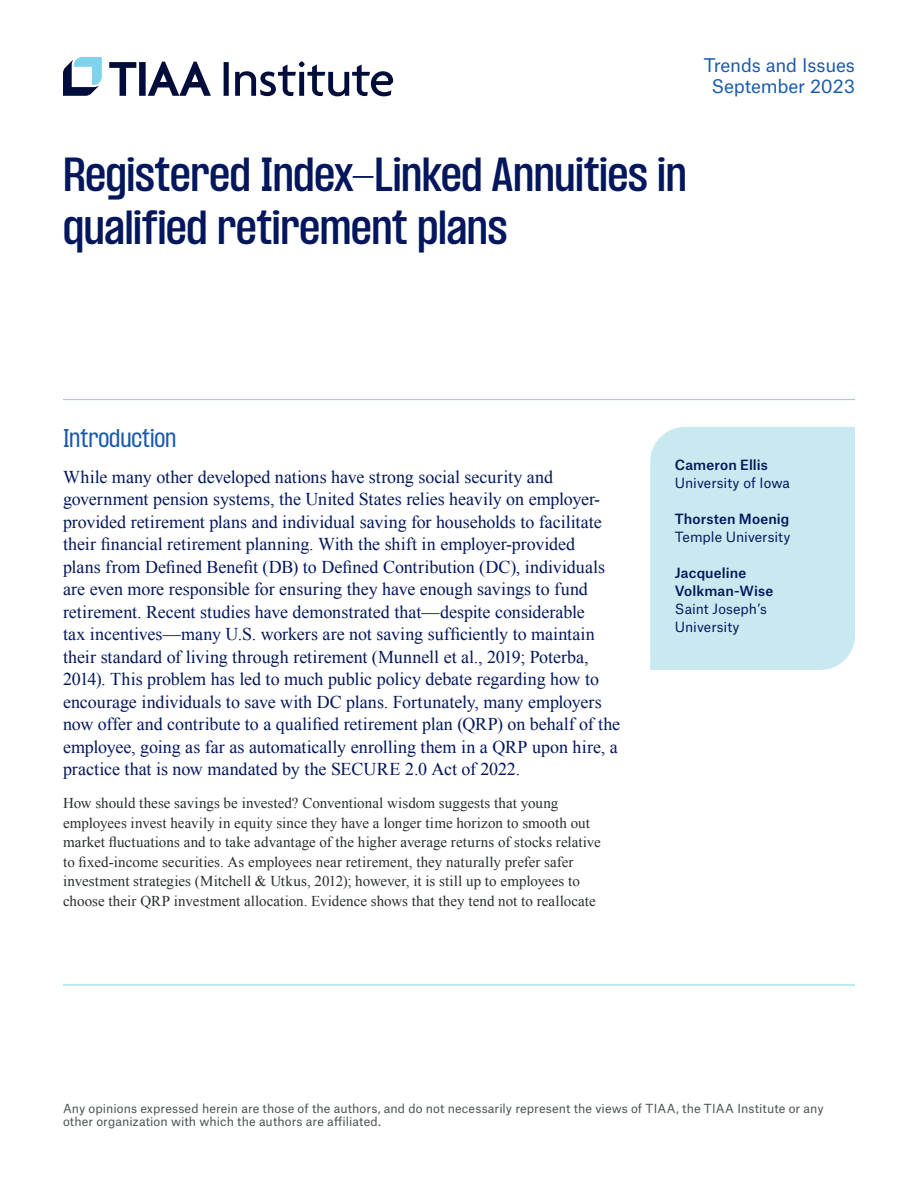
<style>
.page{position:relative;width:918px;height:1188px;background:#fff}
.page>*{position:absolute;margin:0;border:0;box-sizing:border-box;transform-origin:0 0}
.t1{font:600 condensed 42px/52.5px "PP Formula";letter-spacing:-.01em;color:#04175c}
.Blue_Subhead{font:condensed 22.5px "PP Formula";color:#185aaa}
.Intro{font:18px/22.5px "Times New Roman";color:#04175c}
.Issue{font:18px "Atlas Grotesk";letter-spacing:-.01em;color:#185aaa}
.Body_Copy{font:15px/19.5px "Times New Roman";letter-spacing:.005em;color:#282d2d}
.t2{font:13.5px/18px "Atlas Grotesk";color:#04175c}
.t3{font:500 13.5px/18px "Atlas Grotesk";letter-spacing:.01em;color:#04175c}
.t4{font:12px/12.8px "Atlas Grotesk";letter-spacing:.005em;color:#485153}
</style>
<div class="page">
<hr style="left:63px;top:399px;width:792px;height:1px;background:#7fd3ec">
<svg style="left:224px;top:61px;width:169px;height:35px"></svg>
<svg style="left:109px;top:62px;width:102px;height:34px"></svg>
<svg style="left:63px;top:57px;width:39px;height:39px"></svg>
<div style="left:650px;top:427px;width:205px;height:243px;background:#c8e9f0"></div>
<hr style="left:63px;top:985px;width:792px;height:1px;background:#7fd3ec">
<p class="Issue" style="left:704px;top:51px;width:153px">Trends and Issues</p>
<p class="Issue" style="left:711px;top:72px;width:145px">September 2023</p>
<p class="t1" style="left:63px;top:148px;width:625px">Registered Index-Linked Annuities in qualified retirement plans</p>
<p class="Blue_Subhead" style="left:63px;top:424px;width:115px">Introduction</p>
<p class="Intro" style="left:63px;top:465px;width:559px">While many other developed nations have strong social security and government pension systems, the United States relies heavily on employer&shy;provided retirement plans and individual saving for households to facilitate their financial retirement planning. With the shift in employer-provided<br>plans from Defined Benefit (DB) to Defined Contribution (DC), individuals are even more responsible for ensuring they have enough savings to fund retirement. Recent studies have demonstrated that—despite considerable<br>tax incentives—many U.S. workers are not saving sufficiently to maintain their standard of living through retirement (Munnell et al., 2019; Poterba, 2014). This problem has led to much public policy debate regarding how to encourage individuals to save with DC plans. Fortunately, many employers now offer and contribute to a qualified retirement plan (QRP) on behalf of the employee, going as far as automatically enrolling them in a QRP upon hire, a practice that is now mandated by the SECURE 2.0 Act of 2022.</p>
<p class="Body_Copy" style="left:63px;top:793px;width:539px">How should these savings be invested? Conventional wisdom suggests that young employees invest heavily in equity since they have a longer time horizon to smooth out market fluctuations and to take advantage of the higher average returns of stocks relative to fixed-income securities. As employees near retirement, they naturally prefer safer investment strategies (Mitchell &amp; Utkus, 2012); however, it is still up to employees to choose their QRP investment allocation. Evidence shows that they tend not to reallocate</p>
<p class="t3" style="left:675px;top:455px;width:95px">Cameron Ellis</p>
<p class="t2" style="left:675px;top:473px;width:117px">University of Iowa</p>
<p class="t3" style="left:675px;top:509px;width:116px">Thorsten Moenig</p>
<p class="t2" style="left:675px;top:527px;width:117px">Temple University</p>
<p class="t3" style="left:675px;top:563px;width:100px">Jacqueline<br>Volkman-Wise</p>
<p class="t2" style="left:675px;top:599px;width:94px">Saint Joseph’s<br>University</p>
<p class="t4" style="left:63px;top:1101px;width:762px">Any opinions expressed herein are those of the authors, and do not necessarily represent the views of TIAA, the TIAA Institute or any other organization with which the authors are affiliated.</p>
</div>
